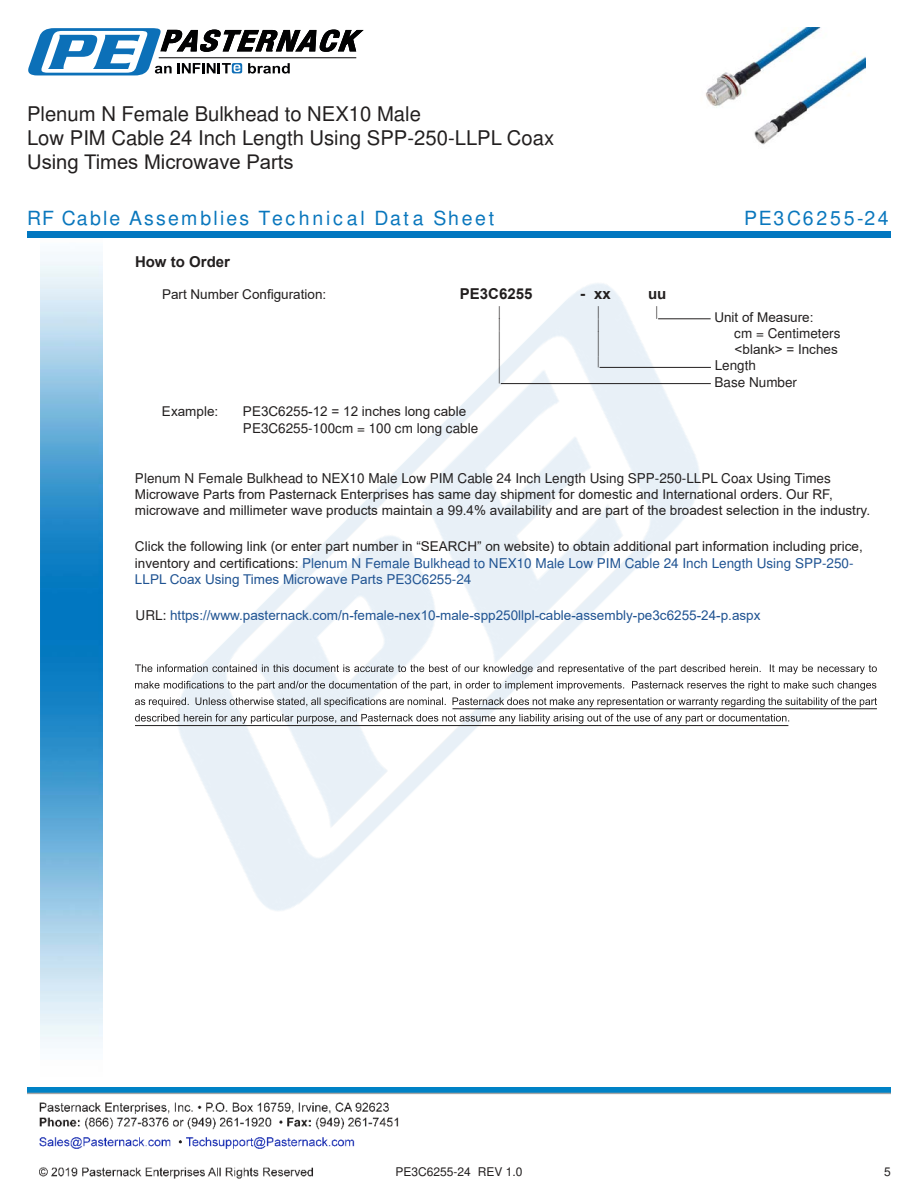
<style>
.page{position:relative;width:918px;height:1188px;background:#fff}
.page>*{position:absolute;margin:0;border:0;box-sizing:border-box;transform-origin:0 0}
.t1{font:30px "Arial";color:#221f1f;scale:.33 1}
.t2{font:26.85px "Arial";color:#221f1f;scale:.37 1}
.t3{font:25.8px "Arial";color:#221f1f;scale:.39 1}
.t4{font:20.25px/24.3px "Arial";color:#221f1f}
.t5{font:900 19.5px "Arial";letter-spacing:.12em;color:#0a77bd}
.t6{font:900 19.5px "Arial";letter-spacing:.14em;color:#0a77bd}
.t7{font:700 15px "Arial";color:#221f1f}
.t8{font:700 15px "Arial";color:#221f1f;scale:1.04 1}
.t9{font:13.5px/16.2px "Arial";color:#221f1f}
.t10{font:13.5px "Arial";color:#1f5392}
.t11{font:13.5px "Arial";color:#221f1f;scale:.75 1}
.t12{font:12px "Arial";color:#221f1f}
.t13{font:11.25px "Arial";color:#221f1f;scale:.86 1}
.s1{color:#1f5392}
.s2{color:#221f1f}
</style>
<div class="page">
<img style="left:39px;top:1102px;width:360px;height:77px">
<img style="left:102px;top:254px;width:719px;height:716px">
<img style="left:27px;top:1088px;width:864px;height:7px">
<img style="left:40px;top:237px;width:62px;height:811px">
<div style="left:27px;top:231px;width:864px;height:6px;background:#0177c0"></div>
<svg style="left:28px;top:28px;width:336px;height:47px"></svg>
<hr style="left:658px;top:318px;width:53px;height:1px;background:#221f1f">
<hr style="left:600px;top:367px;width:111px;height:1px;background:#221f1f">
<hr style="left:501px;top:383px;width:210px;height:1px;background:#221f1f">
<svg style="left:135px;top:664px;width:742px;height:10px"></svg>
<svg style="left:135px;top:681px;width:741px;height:10px"></svg>
<svg style="left:135px;top:697px;width:742px;height:10px"></svg>
<svg style="left:135px;top:714px;width:654px;height:10px"></svg>
<hr style="left:453px;top:708px;width:424px;height:1px;background:#221f1f">
<hr style="left:135px;top:725px;width:653px;height:1px;background:#221f1f">
<img style="left:705px;top:27px;width:161px;height:118px">
<h3 class="t4" style="left:27px;top:103px;width:529px">Plenum N Female Bulkhead to NEX10 Male<br>Low PIM Cable 24 Inch Length Using SPP-250-LLPL Coax<br>Using Times Microwave Parts</h3>
<h3 class="t5" style="left:27px;top:207px;width:469px">RF Cable Assemblies Technical Data Sheet</h3>
<h3 class="t6" style="left:744px;top:207px;width:146px">PE3C6255-24</h3>
<p class="t7" style="left:135px;top:252px;width:97px">How to Order</p>
<p class="t9" style="left:162px;top:286px;width:166px">Part Number Con昀椀guration:</p>
<p class="t7" style="left:460px;top:283px;width:74px">PE3C6255</p>
<p class="t8" style="left:580px;top:285px;width:31px">- xx</p>
<p class="t7" style="left:648px;top:283px;width:20px">uu</p>
<p class="t11" style="left:498px;top:306px;width:5px">|</p>
<p class="t11" style="left:597px;top:306px;width:5px">|</p>
<p class="t11" style="left:656px;top:306px;width:5px">|</p>
<p class="t9" style="left:714px;top:309px;width:101px">Unit of Measure:</p>
<p class="t11" style="left:498px;top:318px;width:5px">|</p>
<p class="t11" style="left:597px;top:319px;width:5px">|</p>
<p class="t9" style="left:734px;top:326px;width:108px">cm = Centimeters</p>
<h1 class="t1" style="left:498px;top:331px;width:9px">|</h1>
<h2 class="t2" style="left:597px;top:331px;width:9px">|</h2>
<p class="t9" style="left:735px;top:341px;width:105px">&lt;blank&gt; = Inches</p>
<p class="t13" style="left:597px;top:357px;width:4px">|</p>
<p class="t9" style="left:715px;top:359px;width:43px">Length</p>
<h3 class="t3" style="left:498px;top:359px;width:8px">|</h3>
<p class="t9" style="left:715px;top:375px;width:84px">Base Number</p>
<p class="t9" style="left:162px;top:403px;width:58px">Example:</p>
<p class="t9" style="left:243px;top:403px;width:237px">PE3C6255-12 = 12 inches long cable<br>PE3C6255-100cm = 100 cm long cable</p>
<p class="t9" style="left:135px;top:471px;width:737px">Plenum N Female Bulkhead to NEX10 Male Low PIM Cable 24 Inch Length Using SPP-250-LLPL Coax Using Times<br>Microwave Parts from Pasternack Enterprises has same day shipment for domestic and International orders. Our RF, microwave and millimeter wave products maintain a 99.4% availability and are part of the broadest selection in the industry.</p>
<p class="t9" style="left:135px;top:538px;width:729px">Click the following link (or enter part number in “SEARCH” on website) to obtain additional part information including price, inventory and certi昀椀cations: <span class="s1">Plenum N Female Bulkhead to NEX10 Male Low PIM Cable 24 Inch Length Using SPP-250-<br>LLPL Coax Using Times Microwave Parts PE3C6255-24</span></p>
<p class="t10" style="left:136px;top:606px;width:626px"><span class="s2">URL:</span> https://www.pasternack.com/n-female-nex10-male-spp250llpl-cable-assembly-pe3c6255-24-p.aspx</p>
<p class="t12" style="left:396px;top:1167px;width:128px">PE3C6255-24 REV 1.0</p>
<p class="t12" style="left:884px;top:1167px;width:8px">5</p>
</div>
